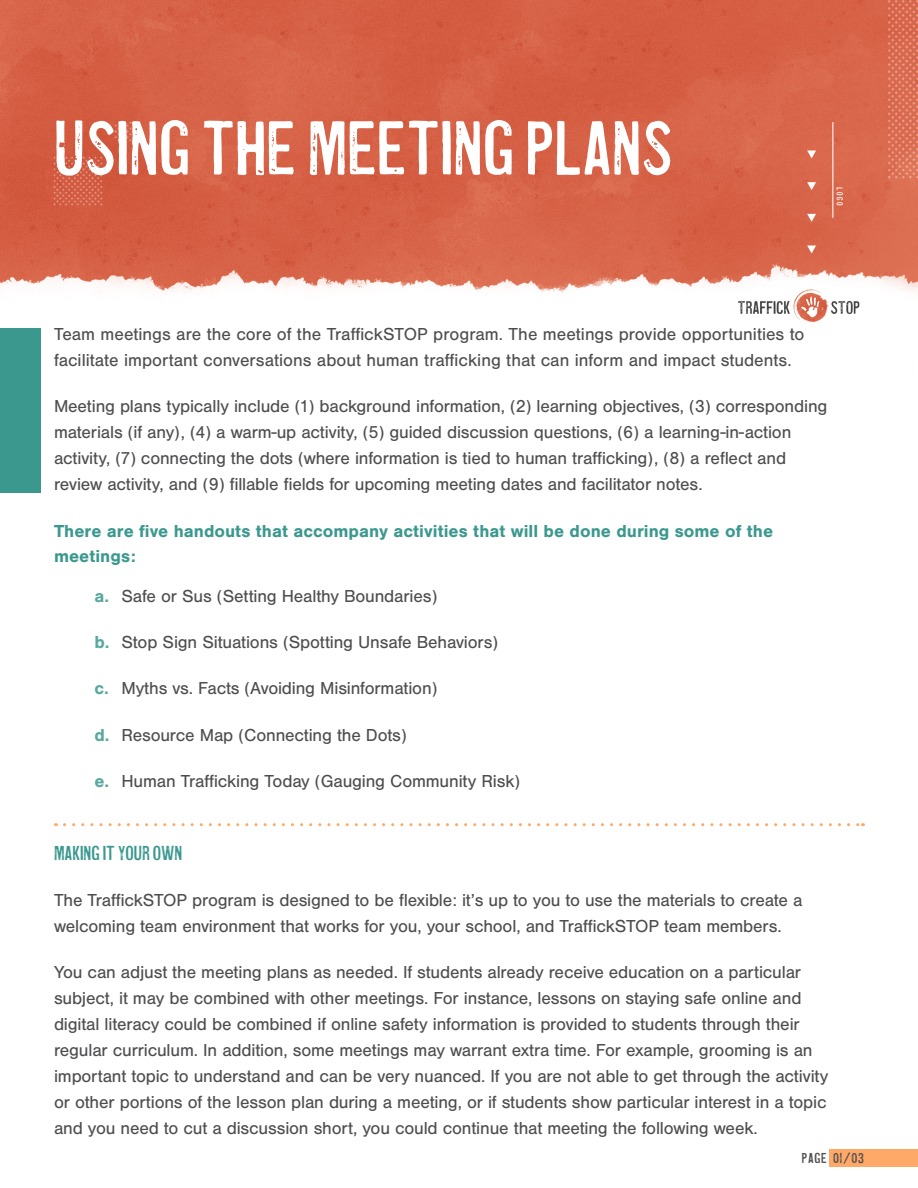
<style>
.page{position:relative;width:918px;height:1188px;background:#fff}
.page>*{position:absolute;margin:0;border:0;box-sizing:border-box;transform-origin:0 0}
.Page_Titles{font:79.5px "Coldsmith Pro";color:#fff}
.Section_subtitles{font:21px "Coldsmith Pro";color:#3b988e}
.Paragraph_indent{font:18px/26px "Nimbus San";letter-spacing:-.01em;color:#4d4d4f}
.Intro_Paragraph{font:18px/26px "Nimbus San";letter-spacing:-.01em;color:#4d4d4f}
.Meeting_Titles{font:700 18px/26px "Nimbus San";color:#3b988e}
.Paragraph_indent-2{font:15px "Coldsmith Pro";letter-spacing:.05em;color:#4d4d4f}
.s1{font-weight:700;color:#58a89f}
</style>
<div class="page">
<img style="left:0;top:0;width:917px;height:827px">
<svg style="left:64px;top:823px;width:799px;height:3px"></svg>
<div style="left:0;top:328px;width:40px;height:164px;background:#3b988e"></div>
<div style="left:829px;top:1149px;width:89px;height:18px;background:#fea968"></div>
<p class="Page_Titles" style="left:54px;top:104px;width:620px">USING THE MEETING PLANS</p>
<p class="Intro_Paragraph" style="left:54px;top:322px;width:752px">Team meetings are the core of the TraffickSTOP program. The meetings provide opportunities to facilitate important conversations about human trafficking that can inform and impact students.</p>
<p class="Intro_Paragraph" style="left:54px;top:394px;width:775px">Meeting plans typically include (1) background information, (2) learning objectives, (3) corresponding materials (if any), (4) a warm-up activity, (5) guided discussion questions, (6) a learning-in-action activity, (7) connecting the dots (where information is tied to human trafficking), (8) a reflect and review activity, and (9) fillable fields for upcoming meeting dates and facilitator notes.</p>
<p class="Meeting_Titles" style="left:54px;top:518px;width:721px">There are five handouts that accompany activities that will be done during some of the meetings:</p>
<p class="Paragraph_indent" style="left:94px;top:583px;width:344px"><span class="s1">a.</span> Safe or Sus (Setting Healthy Boundaries)</p>
<p class="Paragraph_indent" style="left:94px;top:629px;width:405px"><span class="s1">b.</span> Stop Sign Situations (Spotting Unsafe Behaviors)</p>
<p class="Paragraph_indent" style="left:94px;top:676px;width:344px"><span class="s1">c.</span> Myths vs. Facts (Avoiding Misinformation)</p>
<p class="Paragraph_indent" style="left:94px;top:722px;width:314px"><span class="s1">d.</span> Resource Map (Connecting the Dots)</p>
<p class="Paragraph_indent" style="left:94px;top:768px;width:427px"><span class="s1">e.</span> Human Trafficking Today (Gauging Community Risk)</p>
<p class="Section_subtitles" style="left:54px;top:841px;width:130px">MAKING IT YOUR OWN</p>
<p class="Paragraph_indent" style="left:54px;top:887px;width:750px">The TraffickSTOP program is designed to be flexible: it’s up to you to use the materials to create a welcoming team environment that works for you, your school, and TraffickSTOP team members.</p>
<p class="Paragraph_indent" style="left:54px;top:960px;width:776px">You can adjust the meeting plans as needed. If students already receive education on a particular subject, it may be combined with other meetings. For instance, lessons on staying safe online and digital literacy could be combined if online safety information is provided to students through their regular curriculum. In addition, some meetings may warrant extra time. For example, grooming is an important topic to understand and can be very nuanced. If you are not able to get through the activity or other portions of the lesson plan during a meeting, or if students show particular interest in a topic and you need to cut a discussion short, you could continue that meeting the following week.</p>
<p class="Paragraph_indent-2" style="left:802px;top:1150px;width:64px">PAGE 01/03</p>
</div>
